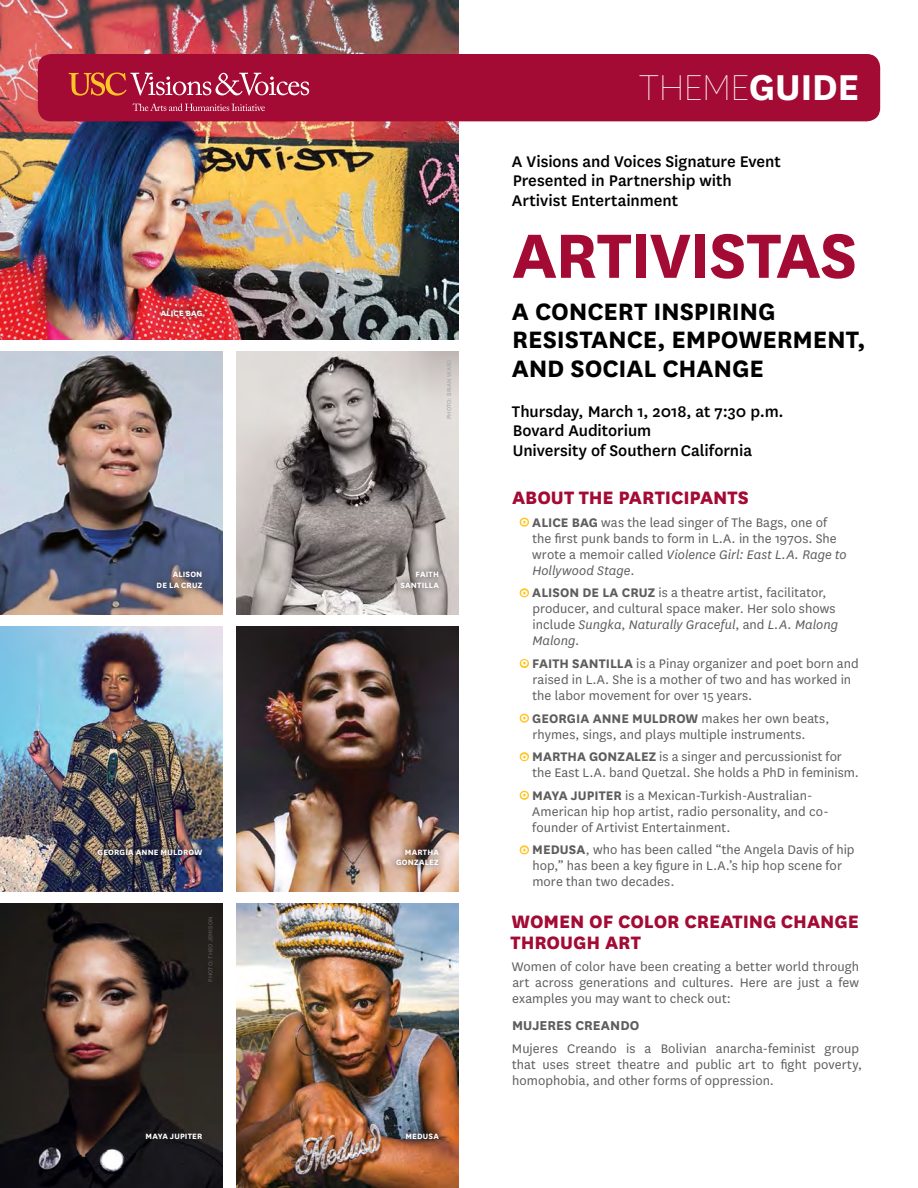
<style>
.page{position:relative;width:918px;height:1188px;background:#fff}
.page>*{position:absolute;margin:0;border:0;box-sizing:border-box;transform-origin:0 0}
.t1{font:700 73.05px "National";letter-spacing:-.025em;color:#a30b35}
.t2{font:100 42px "National";letter-spacing:-.02em;color:#fff}
.t3{font:700 27.75px/28.5px "National";letter-spacing:-.005em;color:#000}
.t4{font:800 21px/21px "National";letter-spacing:-.005em;color:#a30b35}
.t5{font:500 18px/19.5px "National";letter-spacing:-.005em;color:#000}
.t6{font:700 15px "National";letter-spacing:.005em;color:#5f5c5c}
.t7{font:14.55px/16px "National";letter-spacing:.005em;color:#5f5c5c}
.t8{font:700 9px/10.5px "National";letter-spacing:.02em;color:#fff;text-align:right}
.t9{font:6.75px "National";letter-spacing:.015em;color:#58595b}
.t10{font:6.75px "National";letter-spacing:.015em;color:#a6a8ab}
.s1{font-weight:700}
.s2{font-family:"Neutraface Text";font-weight:700;font-size:13.5px;color:#fff}
.s3{font-style:italic}
</style>
<div class="page">
<img style="left:0;top:0;width:459px;height:340px">
<img style="left:0;top:352px;width:223px;height:263px">
<img style="left:236px;top:352px;width:223px;height:263px">
<img style="left:0;top:627px;width:223px;height:265px">
<img style="left:236px;top:627px;width:223px;height:265px">
<img style="left:0;top:904px;width:223px;height:284px">
<img style="left:236px;top:904px;width:223px;height:284px">
<div style="left:38px;top:54px;width:842px;height:67px;background:#a30b35;border-radius:14px"></div>
<svg style="left:69px;top:73px;width:240px;height:23px"></svg>
<svg style="left:133px;top:103px;width:132px;height:9px"></svg>
<svg style="left:519px;top:517px;width:10px;height:10px"></svg>
<svg style="left:519px;top:588px;width:10px;height:10px"></svg>
<svg style="left:519px;top:659px;width:10px;height:9px"></svg>
<svg style="left:519px;top:713px;width:10px;height:10px"></svg>
<svg style="left:519px;top:752px;width:10px;height:10px"></svg>
<svg style="left:519px;top:790px;width:10px;height:10px"></svg>
<svg style="left:519px;top:845px;width:10px;height:10px"></svg>
<svg style="left:154px;top:303px;width:55px;height:20px"></svg>
<svg style="left:399px;top:1126px;width:47px;height:21px"></svg>
<img style="left:91px;top:841px;width:119px;height:21px">
<svg style="left:150px;top:564px;width:59px;height:31px;background:#616174"></svg>
<svg style="left:389px;top:841px;width:57px;height:32px;background:#ac8f7f"></svg>
<svg style="left:394px;top:564px;width:52px;height:31px;background:#a29b99"></svg>
<svg style="left:139px;top:1126px;width:70px;height:21px"></svg>
<p class="t8" style="left:161px;top:307px;width:43px">ALICE BAG</p>
<p class="t8" style="left:157px;top:568px;width:47px">ALISON<br>DE LA CRUZ</p>
<p class="t8" style="left:98px;top:846px;width:106px">GEORGIA ANNE MULDROW</p>
<p class="t9" style="left:206px;top:982px;width:66px;rotate:-90deg">PHOTO: THEO JEMISON</p>
<p class="t8" style="left:146px;top:1131px;width:58px">MAYA JUPITER</p>
<p class="t10" style="left:445px;top:419px;width:61px;rotate:-90deg">PHOTO: BRIAN WARD</p>
<p class="t8" style="left:400px;top:568px;width:40px">FAITH<br>SANTILLA</p>
<p class="t8" style="left:396px;top:846px;width:44px">MARTHA<br>GONZALEZ</p>
<p class="t8" style="left:405px;top:1131px;width:35px">MEDUSA</p>
<h2 class="t2" style="left:639px;top:63px;width:222px">THEME<span class="s1">GUIDE</span></h2>
<p class="t5" style="left:512px;top:151px;width:270px">A Visions and Voices Signature Event<br>Presented in Partnership with<br>Artivist Entertainment</p>
<h1 class="t1" style="left:512px;top:204px;width:347px">ARTIVISTAS</h1>
<h3 class="t3" style="left:512px;top:295px;width:355px">A CONCERT INSPIRING<br>RESISTANCE, EMPOWERMENT,<br>AND SOCIAL CHANGE</h3>
<p class="t5" style="left:512px;top:400px;width:273px">Thursday, March 1, 2018, at 7:30 p.m.<br>Bovard Auditorium<br>University of Southern California</p>
<h3 class="t4" style="left:512px;top:485px;width:239px">ABOUT THE PARTICIPANTS</h3>
<p class="t7" style="left:532px;top:513px;width:316px;text-indent:-12px"><span class="s2">o</span> <span class="s1">ALICE BAG</span> was the lead singer of The Bags, one of the first punk bands to form in L.A. in the 1970s. She wrote a memoir called <span class="s3">Violence Girl: East L.A. Rage to Hollywood Stage</span>.</p>
<p class="t7" style="left:532px;top:584px;width:307px;text-indent:-12px"><span class="s2">o</span> <span class="s1">ALISON DE LA CRUZ</span> is a theatre artist, facilitator, producer, and cultural space maker. Her solo shows include <span class="s3">Sungka</span>, <span class="s3">Naturally Graceful</span>, and <span class="s3">L.A. Malong Malong</span>.</p>
<p class="t7" style="left:532px;top:655px;width:328px;text-indent:-12px"><span class="s2">o</span> <span class="s1">FAITH SANTILLA</span> is a Pinay organizer and poet born and raised in L.A. She is a mother of two and has worked in the labor movement for over 15 years.</p>
<p class="t7" style="left:532px;top:709px;width:299px;text-indent:-12px"><span class="s2">o</span> <span class="s1">GEORGIA ANNE MULDROW</span> makes her own beats, rhymes, sings, and plays multiple instruments.</p>
<p class="t7" style="left:532px;top:748px;width:328px;text-indent:-12px"><span class="s2">o</span> <span class="s1">MARTHA GONZALEZ</span> is a singer and percussionist for the East L.A. band Quetzal. She holds a PhD in feminism.</p>
<p class="t7" style="left:532px;top:787px;width:298px;text-indent:-12px"><span class="s2">o</span> <span class="s1">MAYA JUPITER</span> is a Mexican-Turkish-Australian-<br>American hip hop artist, radio personality, and co&shy;founder of Artivist Entertainment.</p>
<p class="t7" style="left:532px;top:841px;width:324px;text-indent:-12px"><span class="s2">o</span> <span class="s1">MEDUSA</span>, who has been called “the Angela Davis of hip hop,” has been a key figure in L.A.’s hip hop scene for more than two decades.</p>
<h3 class="t4" style="left:511px;top:909px;width:350px">WOMEN OF COLOR CREATING CHANGE<br>THROUGH ART</h3>
<p class="t7" style="left:512px;top:958px;width:349px;text-align:justify">Women of color have been creating a better world through art across generations and cultures. Here are just a few examples you may want to check out:</p>
<p class="t6" style="left:512px;top:1015px;width:129px">MUJERES CREANDO</p>
<p class="t7" style="left:512px;top:1040px;width:352px">Mujeres Creando is a Bolivian anarcha-feminist group that uses street theatre and public art to fight poverty, homophobia, and other forms of oppression.</p>
</div>
